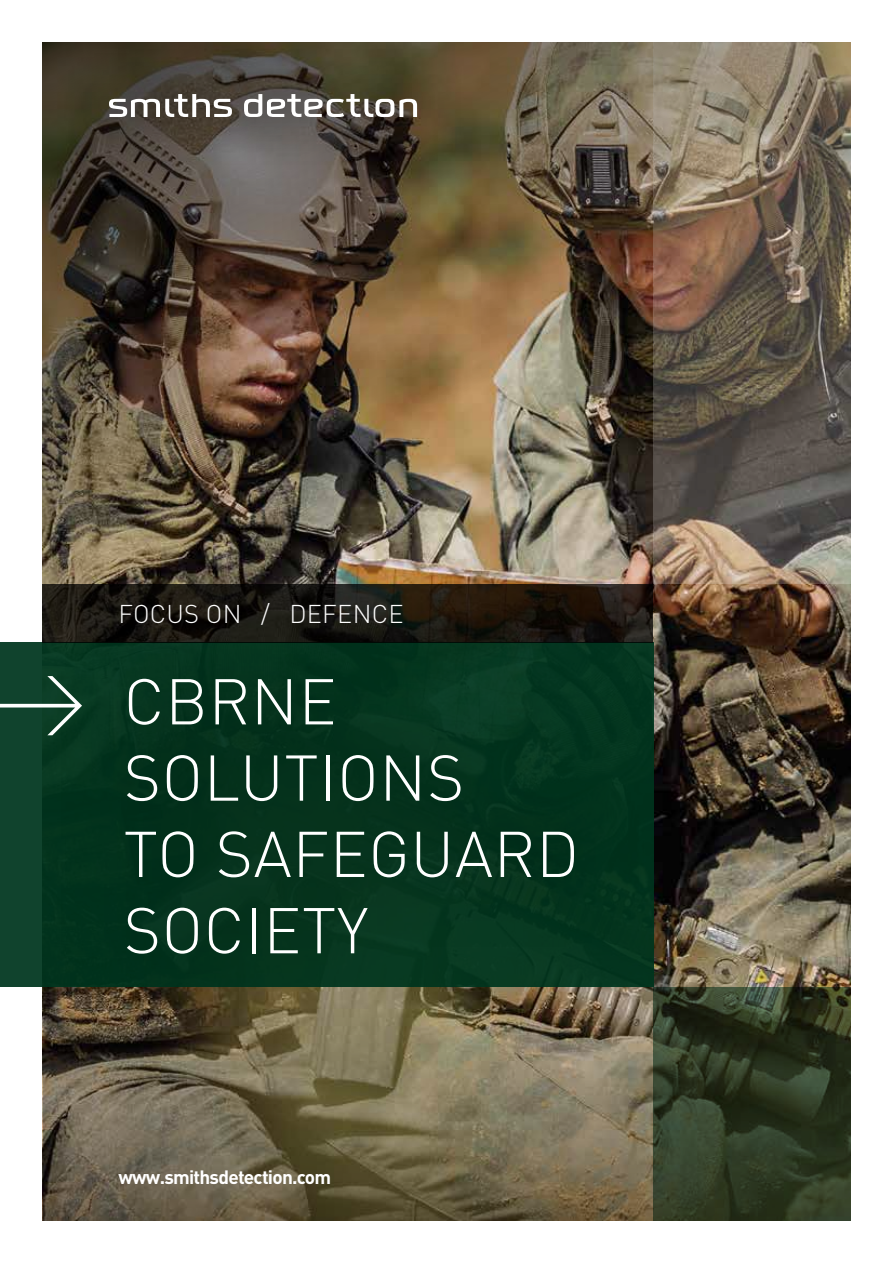
<style>
.page{position:relative;width:893px;height:1263px;background:#fff}
.page>*{position:absolute;margin:0;border:0;box-sizing:border-box;transform-origin:0 0}
.t1{font:300 63.6px/76.3px "DIN Pro";letter-spacing:.01em;color:#fff}
.t2{font:300 25.5px "DIN Pro";letter-spacing:.01em;color:#fff}
.t3{font:700 19.05px "DIN Pro";letter-spacing:-.04em;color:#fff}
</style>
<div class="page">
<svg style="left:44px;top:1162px;width:609px;height:58px;background:#655a41"></svg>
<svg style="left:653px;top:1162px;width:197px;height:58px;background:#303b24"></svg>
<div style="left:0;top:642px;width:653px;height:345px;background:#10432d"></div>
<img style="left:43px;top:43px;width:807px;height:1119px">
<div style="left:63px;top:534px;width:396px;height:159px;background:#000;opacity:.75"></div>
<svg style="left:0;top:676px;width:57px;height:59px"></svg>
<div style="left:57px;top:606px;width:587px;height:420px;background:#000;opacity:.75"></div>
<div style="left:63px;top:48px;width:401px;height:119px;background:#000;opacity:.75"></div>
<svg style="left:109px;top:94px;width:123px;height:23px"></svg>
<svg style="left:244px;top:94px;width:173px;height:23px"></svg>
<p class="t2" style="left:119px;top:597px;width:286px">FOCUS ON / DEFENCE</p>
<p class="t1" style="left:124px;top:661px;width:457px">CBRNE<br>SOLUTIONS<br>TO SAFEGUARD<br>SOCIETY</p>
<p class="t3" style="left:119px;top:1164px;width:214px">www.smithsdetection.com</p>
</div>
